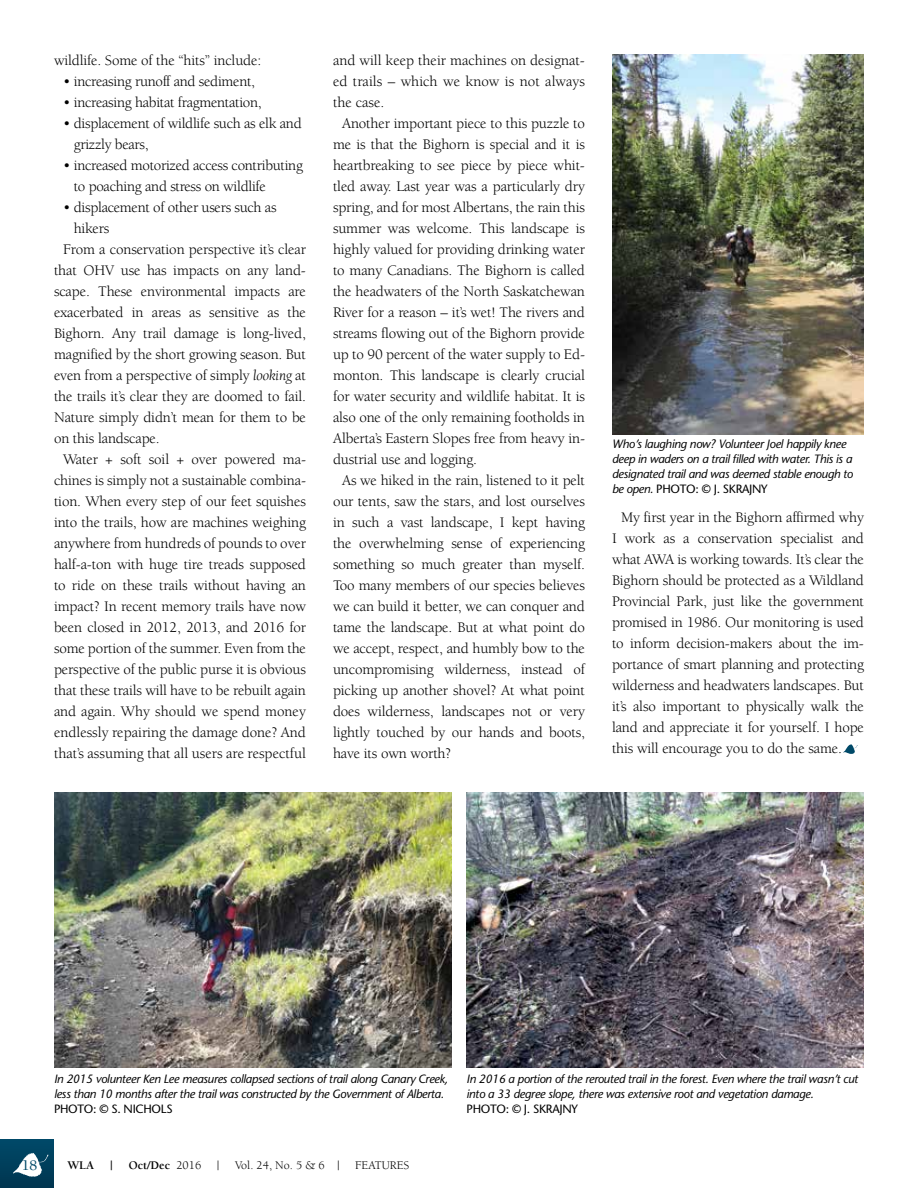
<style>
.page{position:relative;width:918px;height:1188px;background:#fff}
.page>*{position:absolute;margin:0;border:0;box-sizing:border-box;transform-origin:0 0}
.t1{font:15px/21px "Berkeley";letter-spacing:-.01em;color:#000}
.t2{font:500 15px "Berkeley";color:#004968}
.t3{font:italic 12px/15px "Stone Sans";letter-spacing:-.025em;color:#000}
.t4{font:12px "Stone Sans";letter-spacing:-.025em;color:#000}
.t5{font:12px "Berkeley";color:#000}
.t6{font:700 12px "Berkeley";color:#000}
.s1{font-style:italic}
.s2{font-style:normal}
.s3{font-weight:400}
</style>
<div class="page">
<div style="left:0;top:1139px;width:53px;height:49px;background:linear-gradient(to right,#003f5c,#00405d)"></div>
<svg style="left:13px;top:1153px;width:36px;height:24px"></svg>
<img style="left:612px;top:54px;width:252px;height:380px">
<img style="left:54px;top:792px;width:397px;height:276px">
<img style="left:467px;top:792px;width:397px;height:276px">
<svg style="left:843px;top:744px;width:15px;height:10px"></svg>
<p class="t1" style="left:54px;top:51px;width:209px">wildlife. Some of the “hits” include:</p>
<p class="t1" style="left:63px;top:72px;width:194px">• increasing runoff and sediment,</p>
<p class="t1" style="left:63px;top:93px;width:200px">• increasing habitat fragmentation,</p>
<p class="t1" style="left:74px;top:114px;width:229px;text-indent:-11px">• displacement of wildlife such as elk and grizzly bears,</p>
<p class="t1" style="left:74px;top:156px;width:231px;text-indent:-11px">• increased motorized access contributing to poaching and stress on wildlife</p>
<p class="t1" style="left:63px;top:198px;width:215px">• displacement of other users such as</p>
<p class="t1" style="left:74px;top:219px;width:37px">hikers</p>
<p class="t1" style="left:63px;top:240px;width:244px">From a conservation perspective it’s clear</p>
<p class="t1" style="left:54px;top:261px;width:253px">that OHV use has impacts on any land-</p>
<p class="t1" style="left:54px;top:282px;width:254px">scape. These environmental impacts are</p>
<p class="t1" style="left:54px;top:303px;width:254px">exacerbated in areas as sensitive as the</p>
<p class="t1" style="left:54px;top:324px;width:254px">Bighorn. Any trail damage is long-lived,</p>
<p class="t1" style="left:54px;top:345px;width:253px">magnified by the short growing season. But</p>
<p class="t1" style="left:54px;top:366px;width:253px">even from a perspective of simply <span class="s1">looking</span> at</p>
<p class="t1" style="left:54px;top:387px;width:254px">the trails it’s clear they are doomed to fail.</p>
<p class="t1" style="left:54px;top:408px;width:254px">Nature simply didn’t mean for them to be</p>
<p class="t1" style="left:54px;top:429px;width:107px">on this landscape.</p>
<p class="t1" style="left:63px;top:450px;width:245px">Water + soft soil + over powered ma-</p>
<p class="t1" style="left:54px;top:471px;width:254px">chines is simply not a sustainable combina-</p>
<p class="t1" style="left:54px;top:492px;width:253px">tion. When every step of our feet squishes</p>
<p class="t1" style="left:54px;top:513px;width:253px">into the trails, how are machines weighing</p>
<p class="t1" style="left:54px;top:534px;width:253px">anywhere from hundreds of pounds to over</p>
<p class="t1" style="left:54px;top:555px;width:254px">half-a-ton with huge tire treads supposed</p>
<p class="t1" style="left:54px;top:576px;width:254px">to ride on these trails without having an</p>
<p class="t1" style="left:54px;top:597px;width:254px">impact? In recent memory trails have now</p>
<p class="t1" style="left:54px;top:618px;width:254px">been closed in 2012, 2013, and 2016 for</p>
<p class="t1" style="left:54px;top:639px;width:254px">some portion of the summer. Even from the</p>
<p class="t1" style="left:54px;top:660px;width:254px">perspective of the public purse it is obvious</p>
<p class="t1" style="left:54px;top:681px;width:253px">that these trails will have to be rebuilt again</p>
<p class="t1" style="left:54px;top:702px;width:253px">and again. Why should we spend money</p>
<p class="t1" style="left:54px;top:723px;width:254px">endlessly repairing the damage done? And</p>
<p class="t1" style="left:54px;top:744px;width:253px">that’s assuming that all users are respectful</p>
<p class="t1" style="left:333px;top:51px;width:253px">and will keep their machines on designat-</p>
<p class="t1" style="left:333px;top:72px;width:253px">ed trails – which we know is not always</p>
<p class="t1" style="left:333px;top:93px;width:53px">the case.</p>
<p class="t1" style="left:342px;top:114px;width:244px">Another important piece to this puzzle to</p>
<p class="t1" style="left:333px;top:135px;width:253px">me is that the Bighorn is special and it is</p>
<p class="t1" style="left:333px;top:156px;width:253px">heartbreaking to see piece by piece whit-</p>
<p class="t1" style="left:333px;top:177px;width:254px">tled away. Last year was a particularly dry</p>
<p class="t1" style="left:333px;top:198px;width:253px">spring, and for most Albertans, the rain this</p>
<p class="t1" style="left:333px;top:219px;width:254px">summer was welcome. This landscape is</p>
<p class="t1" style="left:333px;top:240px;width:253px">highly valued for providing drinking water</p>
<p class="t1" style="left:333px;top:261px;width:254px">to many Canadians. The Bighorn is called</p>
<p class="t1" style="left:333px;top:282px;width:254px">the headwaters of the North Saskatchewan</p>
<p class="t1" style="left:333px;top:303px;width:253px">River for a reason – it’s wet! The rivers and</p>
<p class="t1" style="left:333px;top:324px;width:254px">streams flowing out of the Bighorn provide</p>
<p class="t1" style="left:333px;top:345px;width:254px">up to 90 percent of the water supply to Ed-</p>
<p class="t1" style="left:333px;top:366px;width:253px">monton. This landscape is clearly crucial</p>
<p class="t1" style="left:333px;top:387px;width:254px">for water security and wildlife habitat. It is</p>
<p class="t1" style="left:333px;top:408px;width:254px">also one of the only remaining footholds in</p>
<p class="t1" style="left:333px;top:429px;width:254px">Alberta’s Eastern Slopes free from heavy in-</p>
<p class="t1" style="left:333px;top:450px;width:146px">dustrial use and logging.</p>
<p class="t1" style="left:342px;top:471px;width:245px">As we hiked in the rain, listened to it pelt</p>
<p class="t1" style="left:333px;top:492px;width:254px">our tents, saw the stars, and lost ourselves</p>
<p class="t1" style="left:333px;top:513px;width:254px">in such a vast landscape, I kept having</p>
<p class="t1" style="left:333px;top:534px;width:254px">the overwhelming sense of experiencing</p>
<p class="t1" style="left:333px;top:555px;width:254px">something so much greater than myself.</p>
<p class="t1" style="left:333px;top:576px;width:253px">Too many members of our species believes</p>
<p class="t1" style="left:333px;top:597px;width:253px">we can build it better, we can conquer and</p>
<p class="t1" style="left:333px;top:618px;width:253px">tame the landscape. But at what point do</p>
<p class="t1" style="left:333px;top:639px;width:254px">we accept, respect, and humbly bow to the</p>
<p class="t1" style="left:333px;top:660px;width:254px">uncompromising wilderness, instead of</p>
<p class="t1" style="left:333px;top:681px;width:253px">picking up another shovel? At what point</p>
<p class="t1" style="left:333px;top:702px;width:254px">does wilderness, landscapes not or very</p>
<p class="t1" style="left:333px;top:723px;width:254px">lightly touched by our hands and boots,</p>
<p class="t1" style="left:333px;top:744px;width:120px">have its own worth?</p>
<p class="t3" style="left:612px;top:437px;width:243px">Who’s laughing now? Volunteer Joel happily knee deep in waders on a trail filled with water. This is a designated trail and was deemed stable enough to be open. <span class="s2">PHOTO: © J. SKRAJNY</span></p>
<p class="t1" style="left:612px;top:507px;width:254px;text-align:justify;text-indent:9px">My first year in the Bighorn affirmed why I work as a conservation specialist and what AWA is working towards. It’s clear the Bighorn should be protected as a Wildland Provincial Park, just like the government promised in 1986. Our monitoring is used to inform decision-makers about the im&shy;portance of smart planning and protecting wilderness and headwaters landscapes. But it’s also important to physically walk the land and appreciate it for yourself. I hope this will encourage you to do the same.</p>
<p class="t3" style="left:54px;top:1072px;width:396px">In 2015 volunteer Ken Lee measures collapsed sections of trail along Canary Creek, less than 10 months after the trail was constructed by the Government of Alberta.</p>
<p class="t4" style="left:54px;top:1102px;width:120px">PHOTO: © S. NICHOLS</p>
<p class="t2" style="left:22px;top:1158px;width:17px">18</p>
<p class="t6" style="left:68px;top:1159px;width:28px">WLA</p>
<p class="t6" style="left:110px;top:1159px;width:4px">|</p>
<p class="t6" style="left:129px;top:1159px;width:74px">Oct/Dec <span class="s3">2016</span></p>
<p class="t5" style="left:217px;top:1159px;width:4px">|</p>
<p class="t5" style="left:235px;top:1159px;width:106px">Vol. 24, No. 5 &amp; 6 |</p>
<p class="t5" style="left:355px;top:1159px;width:56px">FEATURES</p>
<p class="t3" style="left:467px;top:1072px;width:393px">In 2016 a portion of the rerouted trail in the forest. Even where the trail wasn’t cut into a 33 degree slope, there was extensive root and vegetation damage.</p>
<p class="t4" style="left:467px;top:1102px;width:113px">PHOTO: © J. SKRAJNY</p>
</div>
